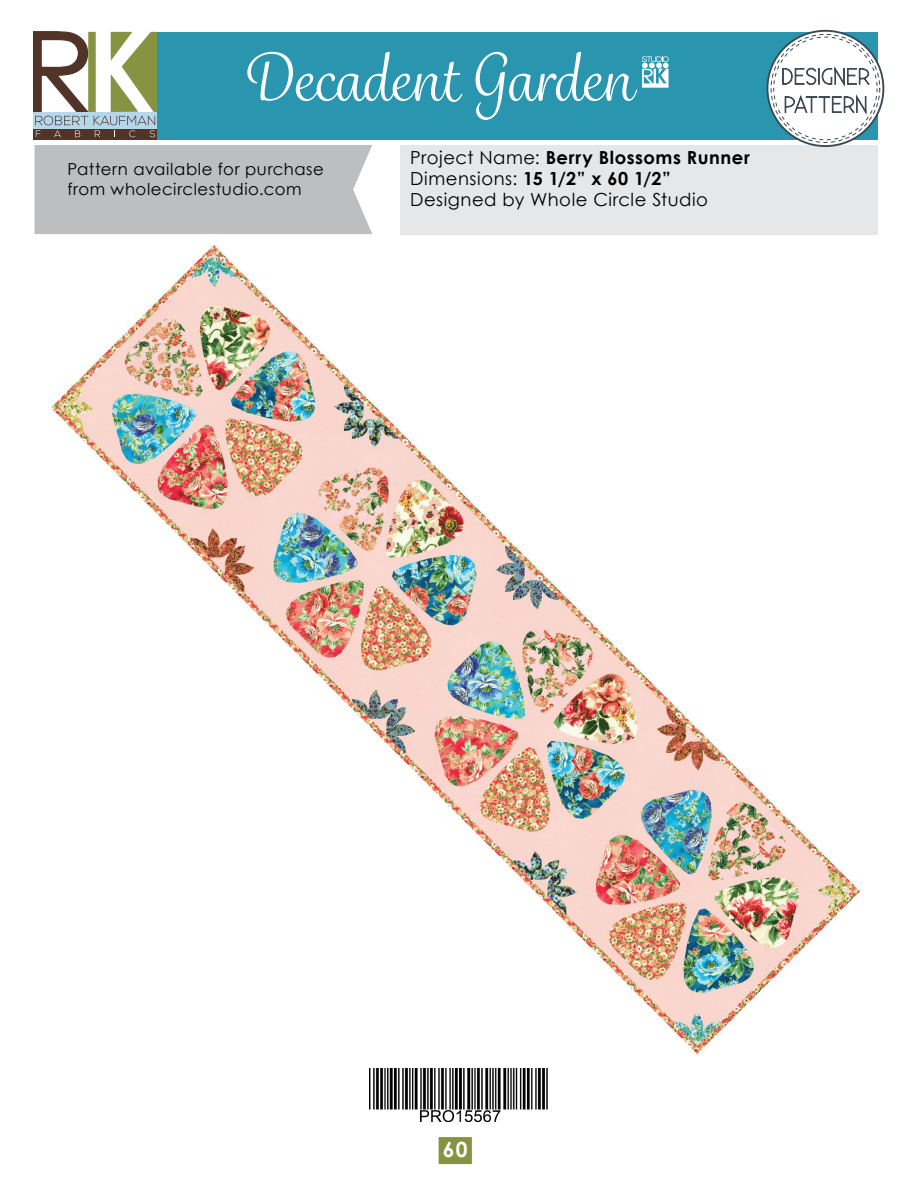
<style>
.page{position:relative;width:918px;height:1188px;background:#fff}
.page>*{position:absolute;margin:0;border:0;box-sizing:border-box;transform-origin:0 0}
.t1{font:700 21px "Century Gothic";color:#fff}
.t2{font:18px/21px "Century Gothic";letter-spacing:.03em;color:#000}
.t3{font:16.5px/19.8px "Century Gothic";letter-spacing:.035em;color:#000}
.s1{font-weight:700}
</style>
<div class="page">
<div style="left:439px;top:1137px;width:33px;height:27px;background:#869441"></div>
<img style="left:369px;top:1068px;width:179px;height:54px">
<img style="left:51px;top:245px;width:809px;height:809px">
<div style="left:35px;top:145px;width:337px;height:89px;background:#bcbec0"></div>
<div style="left:400px;top:145px;width:478px;height:89px;background:#e6e7e8"></div>
<div style="left:153px;top:32px;width:725px;height:107px;background:#2a95af"></div>
<svg style="left:34px;top:32px;width:123px;height:107px"></svg>
<svg style="left:767px;top:31px;width:116px;height:115px"></svg>
<div style="left:767px;top:30px;width:117px;height:117px;border:2px solid #3a4a57;border-radius:50%"></div>
<svg style="left:771px;top:34px;width:109px;height:108px"></svg>
<div style="left:774px;top:37px;width:103px;height:103px;background:#fff;border-radius:50%"></div>
<svg style="left:782px;top:66px;width:88px;height:51px"></svg>
<svg style="left:247px;top:52px;width:215px;height:50px"></svg>
<svg style="left:476px;top:52px;width:193px;height:68px"></svg>
<p class="t3" style="left:67px;top:159px;width:258px">Pattern available for purchase from wholecirclestudio.com</p>
<p class="t2" style="left:410px;top:147px;width:341px">Project Name: <span class="s1">Berry Blossoms Runner<br></span>Dimensions: <span class="s1">15 1/2” x 60 1/2”<br></span>Designed by Whole Circle Studio</p>
<p class="t1" style="left:443px;top:1134px;width:26px">60</p>
</div>
